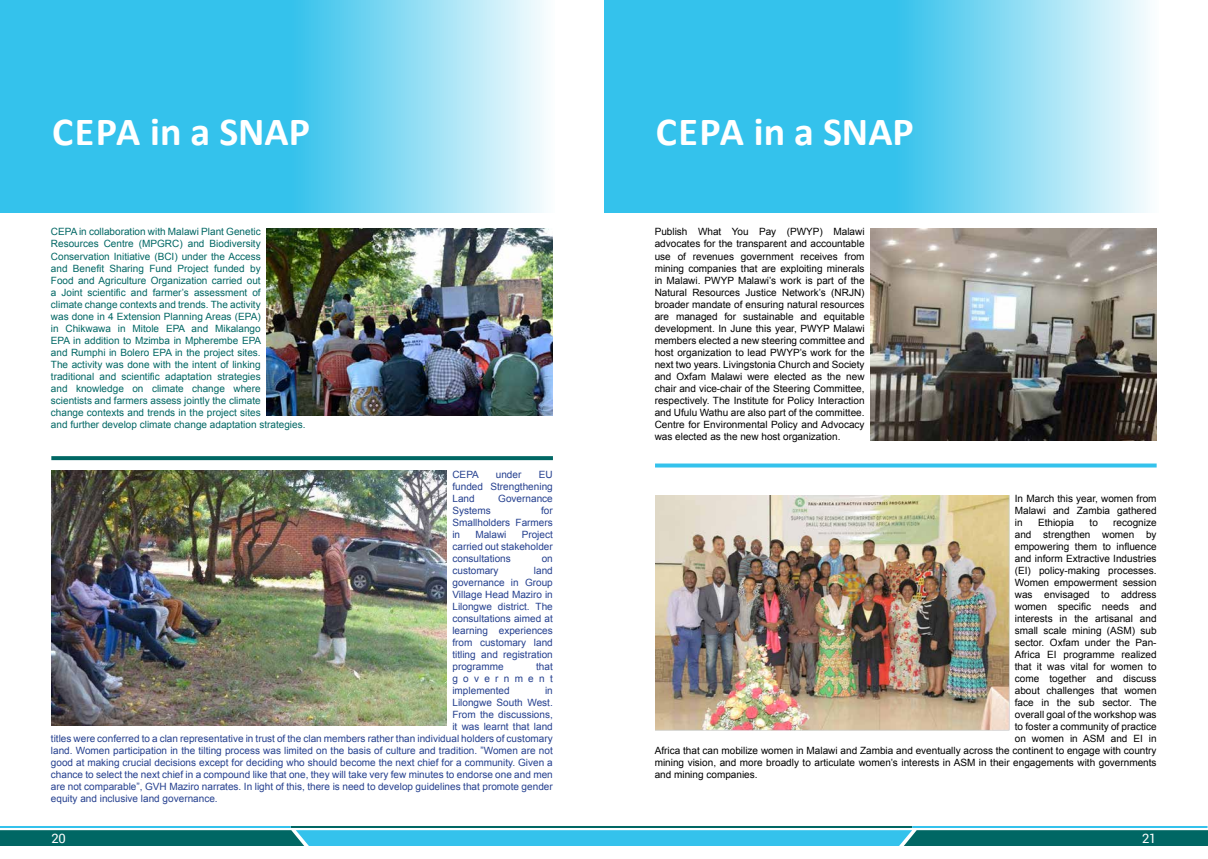
<style>
.page{position:relative;width:1208px;height:859px;background:#fff}
.page>*{position:absolute;margin:0;border:0;box-sizing:border-box;transform-origin:0 0}
.t1{font:700 40px "Calibri";color:#fff}
.t2{font:13px "Roboto";color:#fff}
.t3{font:10px/12px "Arial";color:#000;text-align:justify}
.t4{font:10px/12px "Arial";color:#25408f;text-align:justify}
.t5{font:10px/12px "Arial";color:#006764}
</style>
<div class="page">
<svg style="left:0;top:830px;width:1208px;height:16px;background:#1e96aa"></svg>
<hr style="left:291px;top:826px;width:621px;height:2px;background:#006764">
<hr style="left:0;top:826px;width:291px;height:2px;background:#34c2ec">
<hr style="left:912px;top:826px;width:295px;height:2px;background:#34c2ec">
<svg style="left:0;top:0;width:544px;height:213px;background:#5fcfef"></svg>
<img style="left:870px;top:228px;width:286px;height:213px">
<img style="left:655px;top:495px;width:354px;height:236px">
<svg style="left:655px;top:463px;width:501px;height:4px;background:#4ec9ee"></svg>
<svg style="left:604px;top:0;width:544px;height:213px;background:#5fcfef"></svg>
<img style="left:267px;top:228px;width:286px;height:187px">
<img style="left:51px;top:471px;width:396px;height:255px">
<svg style="left:51px;top:456px;width:502px;height:4px;background:#096c69"></svg>
<h1 class="t1" style="left:52px;top:106px;width:236px">Cepa in a SNAP</h1>
<p class="t5" style="left:51px;top:226px;width:256px">CEPA in collaboration with Malawi Plant Genetic Resources Centre (MPGRC) and Biodiversity Conservation Initiative (BCI) under the Access<br>and Benefit Sharing Fund Project funded by<br>Food and Agriculture Organization carried out<br>a Joint scientific and farmer’s assessment of<br>climate change contexts and trends. The activity<br>was done in 4 Extension Planning Areas (EPA)<br>in Chikwawa in Mitole EPA and Mikalango<br>EPA in addition to Mzimba in Mpherembe EPA<br>and Rumphi in Bolero EPA in the project sites.<br>The activity was done with the intent of linking traditional and scientific adaptation strategies<br>and knowledge on climate change where<br>scientists and farmers assess jointly the climate<br>change contexts and trends in the project sites<br>and further develop climate change adaptation strategies.</p>
<p class="t4" style="left:452px;top:468px;width:28px">CEPA</p>
<p class="t4" style="left:496px;top:468px;width:27px">under</p>
<p class="t4" style="left:452px;top:468px;width:102px;text-indent:86px">EU funded Strengthening Land</p>
<p class="t4" style="left:498px;top:492px;width:56px">Governance</p>
<p class="t4" style="left:452px;top:504px;width:40px">Systems</p>
<p class="t4" style="left:452px;top:504px;width:102px;text-indent:89px">for Smallholders Farmers in</p>
<p class="t4" style="left:452px;top:528px;width:102px;text-indent:69px">Project carried out stakeholder consultations</p>
<p class="t4" style="left:475px;top:528px;width:33px">Malawi</p>
<p class="t4" style="left:541px;top:552px;width:13px">on</p>
<p class="t4" style="left:452px;top:564px;width:102px;text-indent:81px">land governance in Group Village Head Maziro in Lilongwe district. The consultations aimed at learning experiences from customary land titling and registration programme</p>
<p class="t4" style="left:452px;top:564px;width:48px">customary</p>
<p class="t4" style="left:452px;top:660px;width:102px;text-indent:84px">that government implemented</p>
<p class="t4" style="left:545px;top:684px;width:9px">in</p>
<p class="t4" style="left:452px;top:696px;width:102px">Lilongwe South West.</p>
<p class="t4" style="left:452px;top:708px;width:102px">From the discussions,</p>
<p class="t4" style="left:452px;top:720px;width:102px">it was learnt that land</p>
<p class="t4" style="left:51px;top:732px;width:503px">titles were conferred to a clan representative in trust of the clan members rather than individual holders of customary</p>
<p class="t4" style="left:51px;top:744px;width:503px">land. Women participation in the tilting process was limited on the basis of culture and tradition. ”Women are not</p>
<p class="t4" style="left:51px;top:756px;width:503px">good at making crucial decisions except for deciding who should become the next chief for a community. Given a</p>
<p class="t4" style="left:51px;top:768px;width:503px">chance to select the next chief in a compound like that one, they will take very few minutes to endorse one and men</p>
<p class="t4" style="left:51px;top:780px;width:503px">are not comparable”, GVH Maziro narrates. In light of this, there is need to develop guidelines that promote gender</p>
<p class="t4" style="left:51px;top:792px;width:168px">equity and inclusive land governance.</p>
<h1 class="t1" style="left:656px;top:106px;width:236px">Cepa in a SNAP</h1>
<p class="t3" style="left:655px;top:226px;width:211px">Publish What You Pay (PWYP) Malawi advocates for the transparent and accountable use of revenues government receives from mining companies that are exploiting minerals in Malawi. PWYP Malawi’s work is part of the Natural Resources Justice Network’s (NRJN) broader mandate of ensuring natural resources are managed for sustainable and equitable development. In June this year, PWYP Malawi members elected a new steering committee and host organization to lead PWYP’s work for the next two years. Livingstonia Church and Society and Oxfam Malawi were elected as the new chair and vice-chair of the Steering Committee, respectively. The Institute for Policy Interaction and Ufulu Wathu are also part of the committee.<br>Centre for Environmental Policy and Advocacy was elected as the new host organization.</p>
<p class="t3" style="left:1015px;top:493px;width:143px">In March this year, women from Malawi and Zambia gathered in</p>
<p class="t3" style="left:1038px;top:517px;width:38px">Ethiopia</p>
<p class="t3" style="left:1089px;top:517px;width:10px">to</p>
<p class="t3" style="left:1113px;top:517px;width:45px">recognize</p>
<p class="t3" style="left:1015px;top:529px;width:143px">and strengthen women by</p>
<p class="t3" style="left:1015px;top:541px;width:143px">empowering them to influence</p>
<p class="t3" style="left:1015px;top:553px;width:143px">and inform Extractive Industries</p>
<p class="t3" style="left:1015px;top:565px;width:143px">(EI) policy-making processes.</p>
<p class="t3" style="left:1015px;top:577px;width:143px">Women empowerment session</p>
<p class="t3" style="left:1015px;top:589px;width:143px">was envisaged to address</p>
<p class="t3" style="left:1015px;top:601px;width:143px">women specific needs and</p>
<p class="t3" style="left:1015px;top:613px;width:143px">interests in the artisanal and</p>
<p class="t3" style="left:1015px;top:625px;width:143px">small scale mining (ASM) sub</p>
<p class="t3" style="left:1015px;top:637px;width:143px">sector. Oxfam under the Pan-</p>
<p class="t3" style="left:1015px;top:649px;width:143px">Africa EI programme realized</p>
<p class="t3" style="left:1015px;top:661px;width:143px">that it was vital for women to</p>
<p class="t3" style="left:1015px;top:673px;width:143px">come together and discuss</p>
<p class="t3" style="left:1015px;top:685px;width:143px">about challenges that women</p>
<p class="t3" style="left:1015px;top:697px;width:143px">face in the sub sector. The</p>
<p class="t3" style="left:1015px;top:709px;width:143px">overall goal of the workshop was</p>
<p class="t3" style="left:1015px;top:721px;width:143px">to foster a community of practice</p>
<p class="t3" style="left:1015px;top:733px;width:143px">on women in ASM and EI in</p>
<p class="t3" style="left:655px;top:745px;width:503px">Africa that can mobilize women in Malawi and Zambia and eventually across the continent to engage with country</p>
<p class="t3" style="left:655px;top:757px;width:503px">mining vision, and more broadly to articulate women’s interests in ASM in their engagements with governments</p>
<p class="t3" style="left:655px;top:769px;width:104px">and mining companies.</p>
<h2 class="t2" style="left:51px;top:829px;width:16px">20</h2>
<h2 class="t2" style="left:1142px;top:829px;width:16px">21</h2>
</div>
